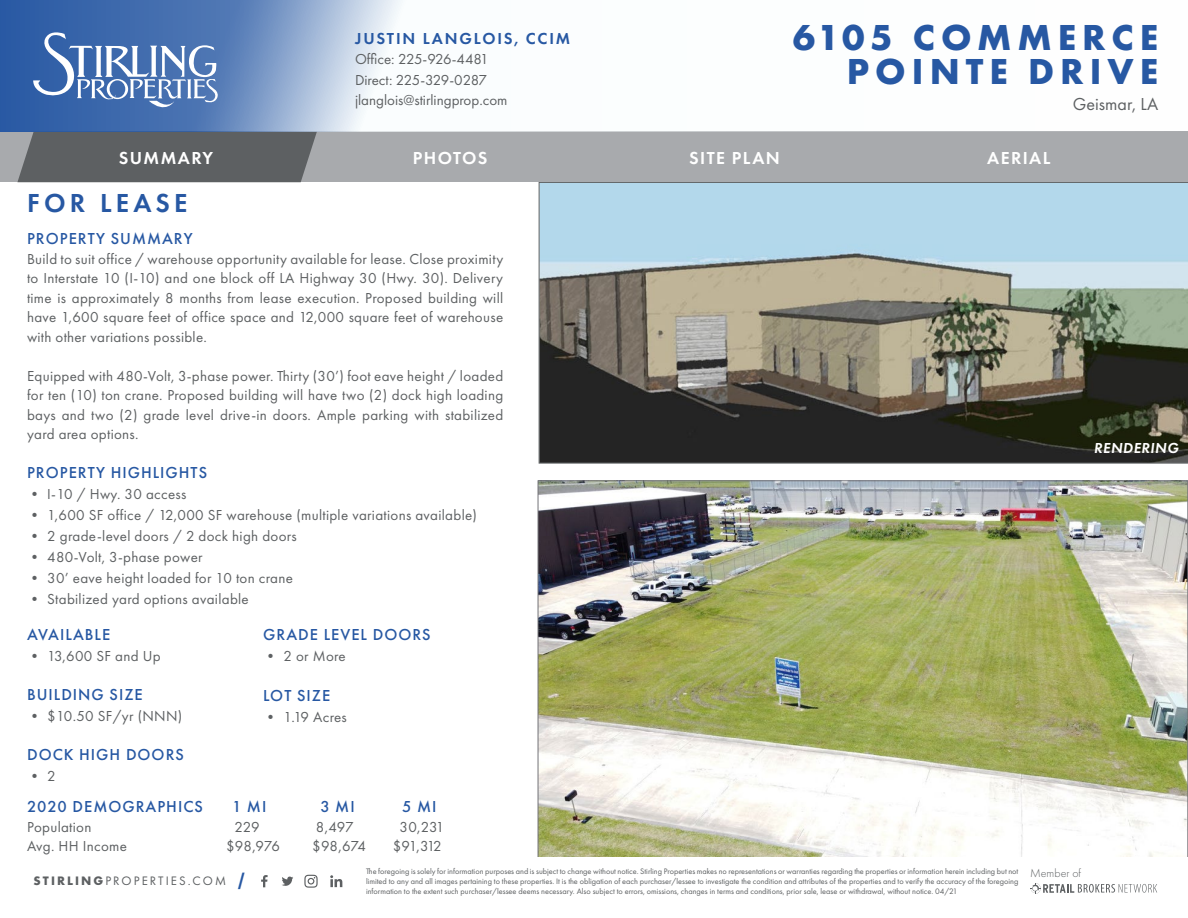
<style>
.page{position:relative;width:1188px;height:918px;background:#fff}
.page>*{position:absolute;margin:0;border:0;box-sizing:border-box;transform-origin:0 0}
.t1{font:700 37.5px/34.5px "Futura PT";letter-spacing:.16em;color:#2758a3;text-align:right}
.t2{font:600 27px "Futura PT";letter-spacing:.16em;color:#2758a3}
.t3{font:600 18px "Futura PT";letter-spacing:.08em;color:#fff}
.t4{font:18px "Futura PT";color:#5d6062}
.t5{font:500 16.5px "Futura PT";letter-spacing:.06em;color:#2758a3}
.t6{font:600 16.5px "Futura PT";letter-spacing:.11em;color:#2758a3}
.t7{font:15px/19.5px "Futura PT";letter-spacing:.02em;color:#5d6062;text-align:justify}
.t8{font:15px/20.2px "Futura PT";color:#5d6062}
.t9{font:italic 600 15px "Futura PT";letter-spacing:.03em;color:#fff}
.t10{font:12.75px "Futura PT";letter-spacing:.16em;color:#5d6062}
.t11{font:300 12px "Futura PT";color:#5d6062}
.t12{font:8.25px/9.8px "Futura PT";color:#5d6062;text-align:justify}
.s1{font-weight:700}
.s2{font-weight:700;font-style:italic;font-size:16.5px;color:#2758a3}
</style>
<div class="page">
<svg style="left:539px;top:182px;width:649px;height:282px;background:#808986"></svg>
<img style="left:540px;top:483px;width:646px;height:374px">
<div style="left:0;top:132px;width:1188px;height:50px;background:#a8aaad"></div>
<div style="left:17px;top:132px;width:300px;height:50px;background:#5d6062"></div>
<svg style="left:261px;top:875px;width:7px;height:12px"></svg>
<svg style="left:282px;top:876px;width:11px;height:10px"></svg>
<svg style="left:304px;top:875px;width:14px;height:13px"></svg>
<svg style="left:330px;top:875px;width:12px;height:12px"></svg>
<svg style="left:0;top:0;width:1188px;height:132px"></svg>
<svg style="left:33px;top:31px;width:187px;height:84px;background:#6487bc"></svg>
<svg style="left:1030px;top:883px;width:127px;height:11px"></svg>
<p class="t6" style="left:355px;top:28px;width:217px">JUSTIN LANGLOIS, CCIM</p>
<p class="t8" style="left:355px;top:49px;width:154px">Office: 225-926-4481<br>Direct: 225-329-0287 jlanglois@stirlingprop.com</p>
<h1 class="t1" style="left:793px;top:19px;width:367px">6105 COMMERCE<br>POINTE DRIVE</h1>
<p class="t4" style="left:1073px;top:93px;width:87px">Geismar, LA</p>
<p class="t3" style="left:87px;top:146px;width:96px">SUMMARY</p>
<p class="t3" style="left:119px;top:146px;width:96px">SUMMARY</p>
<p class="t3" style="left:413px;top:146px;width:76px">PHOTOS</p>
<p class="t3" style="left:689px;top:146px;width:173px">SITE PLAN PHOTOS</p>
<p class="t3" style="left:987px;top:146px;width:65px">AERIAL</p>
<h2 class="t2" style="left:27px;top:186px;width:162px">FOR LEASE</h2>
<p class="t5" style="left:27px;top:229px;width:167px">PROPERTY SUMMARY</p>
<p class="t7" style="left:27px;top:249px;width:478px">Build to suit office / warehouse opportunity available for lease. Close proximity to Interstate 10 (I-10) and one block off LA Highway 30 (Hwy. 30). Delivery time is approximately 8 months from lease execution. Proposed building will have 1,600 square feet of office space and 12,000 square feet of warehouse with other variations possible.</p>
<p class="t7" style="left:27px;top:366px;width:478px">Equipped with 480-Volt, 3-phase power. Thirty (30’) foot eave height / loaded for ten (10) ton crane. Proposed building will have two (2) dock high loading bays and two (2) grade level drive-in doors. Ample parking with stabilized yard area options.</p>
<p class="t5" style="left:27px;top:463px;width:182px">PROPERTY HIGHLIGHTS</p>
<p class="t7" style="left:27px;top:484px;width:161px">• I-10 / Hwy. 30 access</p>
<p class="t7" style="left:27px;top:505px;width:452px">• 1,600 SF office / 12,000 SF warehouse (multiple variations available)</p>
<p class="t7" style="left:27px;top:526px;width:271px">• 2 grade-level doors / 2 dock high doors</p>
<p class="t7" style="left:27px;top:547px;width:177px">• 480-Volt, 3-phase power</p>
<p class="t7" style="left:27px;top:568px;width:268px">• 30’ eave height loaded for 10 ton crane</p>
<p class="t7" style="left:27px;top:589px;width:223px">• Stabilized yard options available</p>
<p class="t5" style="left:27px;top:624px;width:85px">AVAILABLE</p>
<p class="t7" style="left:27px;top:646px;width:135px">• 13,600 SF and Up</p>
<p class="t5" style="left:27px;top:684px;width:117px">BUILDING SIZE</p>
<p class="t7" style="left:27px;top:706px;width:157px">• $10.50 SF/yr (NNN)</p>
<p class="t5" style="left:27px;top:744px;width:158px">DOCK HIGH DOORS</p>
<p class="t7" style="left:27px;top:766px;width:30px">• 2</p>
<p class="t5" style="left:263px;top:624px;width:169px">GRADE LEVEL DOORS</p>
<p class="t7" style="left:263px;top:646px;width:84px">• 2 or More</p>
<p class="t5" style="left:263px;top:686px;width:68px">LOT SIZE</p>
<p class="t7" style="left:263px;top:707px;width:85px">• 1.19 Acres</p>
<p class="t5" style="left:27px;top:797px;width:178px">2020 DEMOGRAPHICS</p>
<p class="t5" style="left:232px;top:797px;width:36px">1 MI</p>
<p class="t5" style="left:320px;top:797px;width:36px">3 MI</p>
<p class="t5" style="left:402px;top:797px;width:36px">5 MI</p>
<p class="t7" style="left:27px;top:817px;width:66px">Population</p>
<p class="t7" style="left:235px;top:817px;width:27px">229</p>
<p class="t7" style="left:316px;top:817px;width:39px">8,497</p>
<p class="t7" style="left:400px;top:817px;width:46px">30,231</p>
<p class="t7" style="left:27px;top:837px;width:102px">Avg. HH Income</p>
<p class="t7" style="left:226px;top:837px;width:55px">$98,976</p>
<p class="t7" style="left:312px;top:837px;width:55px">$98,674</p>
<p class="t7" style="left:393px;top:837px;width:51px">$91,312</p>
<p class="t10" style="left:34px;top:873px;width:218px"><span class="s1">STIRLING</span>PROPERTIES.COM <span class="s2">|</span></p>
<p class="t12" style="left:366px;top:867px;width:654px">The foregoing is solely for information purposes and is subject to change without notice. Stirling Properties makes no representations or warranties regarding the properties or information herein including but not limited to any and all images pertaining to these properties. It is the obligation of each purchaser/lessee to investigate the condition and attributes of the properties and to verify the accuracy of the foregoing information to the extent such purchaser/lessee deems necessary. Also subject to errors, omissions, changes in terms and conditions, prior sale, lease or withdrawal, without notice. 04/21</p>
<p class="t11" style="left:1030px;top:866px;width:53px">Member of</p>
<p class="t9" style="left:1094px;top:438px;width:86px">RENDERING</p>
</div>
